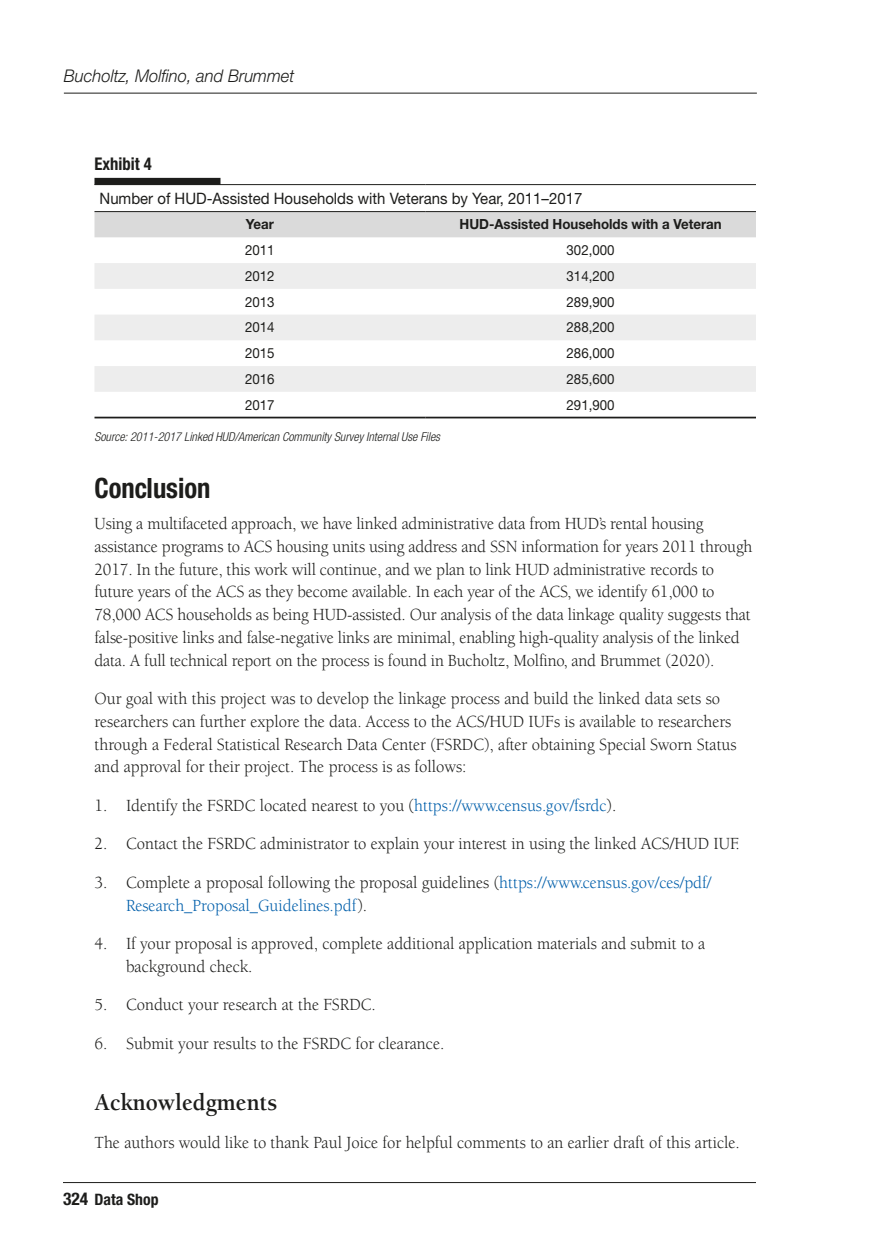
<style>
.page{position:relative;width:882px;height:1260px;background:#fff}
.page>*{position:absolute;margin:0;border:0;box-sizing:border-box;transform-origin:0 0}
.t1{font:700 condensed 28px "Helvetica Neue LT Std";color:#1d1d1b;scale:.95 1}
.t2{font:700 24.5px "Berkeley Std";color:#1d1d1b;scale:.95 1}
.t3{font:17.5px/22.8px "Berkeley Std";letter-spacing:-.005em;color:#1d1d1b;scale:.95 1}
.t4{font:17.5px/22.8px "Berkeley Std";color:#005fab;scale:.95 1}
.t5{font:italic 300 17.5px "Helvetica Neue LT Std";color:#1d1d1b;scale:.95 1}
.t6{font:700 condensed 17.5px "Helvetica Neue LT Std";color:#1d1d1b;scale:.95 1}
.t7{font:15.75px "Helvetica Neue LT Std";color:#1d1d1b;scale:.95 1}
.t8{font:700 condensed 15.75px "Helvetica Neue LT Std";color:#1d1d1b}
.t9{font:14px "Helvetica Neue LT Std";color:#1d1d1b;scale:.95 1}
.t10{font:700 14px "Helvetica Neue LT Std";color:#1d1d1b;scale:.95 1}
.t11{font:italic 300 condensed 12.25px "Helvetica Neue LT Std";color:#1d1d1b}
.s1{color:#005fab}
.s2{color:#1d1d1b}
.s3{font-size:17.5px}
</style>
<div class="page">
<hr style="left:64px;top:93px;width:693px;height:1px;background:#1d1d1b">
<hr style="left:63px;top:1182px;width:693px;height:1px;background:#1d1d1b">
<div style="left:94px;top:178px;width:126px;height:7px;background:#1d1d1b"></div>
<div style="left:94px;top:212px;width:662px;height:25px;background:#dadada"></div>
<svg style="left:95px;top:263px;width:661px;height:129px;fill:#ededed"></svg>
<hr style="left:94px;top:184px;width:331px;height:1px;background:#1d1d1b">
<hr style="left:425px;top:184px;width:331px;height:1px;background:#1d1d1b">
<hr style="left:94px;top:211px;width:331px;height:1px;background:#1d1d1b">
<hr style="left:425px;top:211px;width:331px;height:1px;background:#1d1d1b">
<hr style="left:94px;top:417px;width:331px;height:1px;background:#1d1d1b">
<hr style="left:425px;top:417px;width:331px;height:1px;background:#1d1d1b">
<p class="t5" style="left:64px;top:66px;width:244px">Bucholtz, Molfino, and Brummet</p>
<p class="t6" style="left:94px;top:153px;width:62px">Exhibit 4</p>
<p class="t7" style="left:100px;top:189px;width:510px">Number of HUD-Assisted Households with Veterans by Year, 2011–2017</p>
<p class="t10" style="left:246px;top:216px;width:31px">Year</p>
<p class="t10" style="left:459px;top:216px;width:278px">HUD-Assisted Households with a Veteran</p>
<p class="t9" style="left:245px;top:242px;width:33px">2011</p>
<p class="t9" style="left:567px;top:242px;width:52px">302,000</p>
<p class="t9" style="left:245px;top:268px;width:33px">2012</p>
<p class="t9" style="left:567px;top:268px;width:52px">314,200</p>
<p class="t9" style="left:245px;top:293px;width:33px">2013</p>
<p class="t9" style="left:567px;top:293px;width:52px">289,900</p>
<p class="t9" style="left:245px;top:319px;width:33px">2014</p>
<p class="t9" style="left:567px;top:319px;width:52px">288,200</p>
<p class="t9" style="left:245px;top:345px;width:33px">2015</p>
<p class="t9" style="left:567px;top:345px;width:52px">286,000</p>
<p class="t9" style="left:245px;top:371px;width:33px">2016</p>
<p class="t9" style="left:567px;top:371px;width:52px">285,600</p>
<p class="t9" style="left:245px;top:396px;width:33px">2017</p>
<p class="t9" style="left:567px;top:396px;width:52px">291,900</p>
<p class="t11" style="left:94px;top:430px;width:347px">Source: 2011-2017 Linked HUD/American Community Survey Internal Use Files</p>
<h2 class="t1" style="left:94px;top:472px;width:124px">Conclusion</h2>
<p class="t3" style="left:94px;top:512px;width:694px">Using a multifaceted approach, we have linked administrative data from HUD’s rental housing assistance programs to ACS housing units using address and SSN information for years 2011 through 2017. In the future, this work will continue, and we plan to link HUD administrative records to future years of the ACS as they become available. In each year of the ACS, we identify 61,000 to 78,000 ACS households as being HUD-assisted. Our analysis of the data linkage quality suggests that false-positive links and false-negative links are minimal, enabling high-quality analysis of the linked data. A full technical report on the process is found in Bucholtz, Molfino, and Brummet (2020).</p>
<p class="t3" style="left:94px;top:687px;width:677px">Our goal with this project was to develop the linkage process and build the linked data sets so researchers can further explore the data. Access to the ACS/HUD IUFs is available to researchers through a Federal Statistical Research Data Center (FSRDC), after obtaining Special Sworn Status and approval for their project. The process is as follows:</p>
<p class="t3" style="left:94px;top:794px;width:551px">1. Identify the FSRDC located nearest to you (<span class="s1">https://www.census.gov/fsrdc</span>).</p>
<p class="t3" style="left:94px;top:833px;width:681px">2. Contact the FSRDC administrator to explain your interest in using the linked ACS/HUD IUF.</p>
<p class="t4" style="left:126px;top:871px;width:618px;text-indent:-32px"><span class="s2">3. Complete a proposal following the proposal guidelines (</span>https://www.census.gov/ces/pdf/<br>Research_Proposal_Guidelines.pdf<span class="s2">).</span></p>
<p class="t3" style="left:126px;top:932px;width:611px;text-indent:-32px">4. If your proposal is approved, complete additional application materials and submit to a background check.</p>
<p class="t3" style="left:95px;top:994px;width:298px">5. Conduct your research at the FSRDC.</p>
<p class="t3" style="left:95px;top:1032px;width:370px">6. Submit your results to the FSRDC for clearance.</p>
<h2 class="t2" style="left:94px;top:1088px;width:194px">Acknowledgments</h2>
<p class="t3" style="left:94px;top:1131px;width:681px">The authors would like to thank Paul Joice for helpful comments to an earlier draft of this article.</p>
<p class="t8" style="left:63px;top:1190px;width:97px"><span class="s3">324</span> Data Shop</p>
</div>
